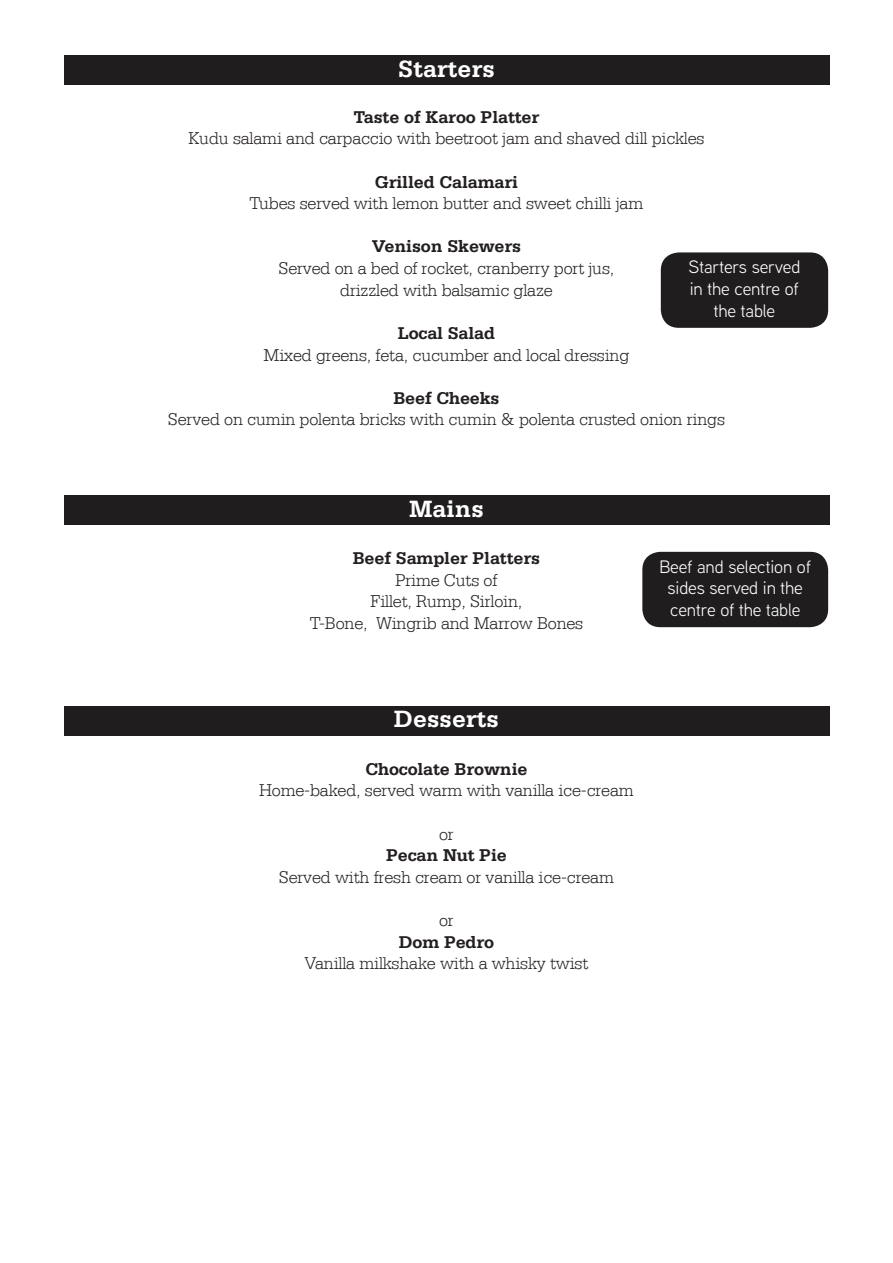
<style>
.page{position:relative;width:893px;height:1263px;background:#fff}
.page>*{position:absolute;margin:0;border:0;box-sizing:border-box;transform-origin:0 0}
.t1{font:700 24.9px "Serifa Std";color:#fff}
.t2{font:300 18px "Serifa Std";letter-spacing:-.01em;color:#231f20}
.t3{font:700 18px "Serifa Std";letter-spacing:-.01em;color:#231f20}
.t4{font:18px/21.6px "Aaux Next";letter-spacing:-.01em;color:#fff;text-align:center}
</style>
<div class="page">
<div style="left:64px;top:55px;width:765px;height:30px;background:#201d1e"></div>
<div style="left:64px;top:495px;width:765px;height:30px;background:#201d1e"></div>
<div style="left:64px;top:706px;width:765px;height:30px;background:#201d1e"></div>
<div style="left:661px;top:252px;width:167px;height:76px;background:#201d1e;border-radius:18px"></div>
<div style="left:642px;top:552px;width:186px;height:75px;background:#201d1e;border-radius:18px"></div>
<p class="t1" style="left:398px;top:54px;width:98px">Starters</p>
<p class="t3" style="left:353px;top:106px;width:187px">Taste of Karoo Platter</p>
<p class="t2" style="left:188px;top:129px;width:518px">Kudu salami and carpaccio with beetroot jam and shaved dill pickles</p>
<p class="t3" style="left:375px;top:171px;width:145px">Grilled Calamari</p>
<p class="t2" style="left:250px;top:193px;width:395px">Tubes served with lemon butter and sweet chilli jam</p>
<p class="t3" style="left:372px;top:236px;width:151px">Venison Skewers</p>
<p class="t2" style="left:278px;top:258px;width:337px">Served on a bed of rocket, cranberry port jus,</p>
<p class="t2" style="left:340px;top:280px;width:214px">drizzled with balsamic glaze</p>
<p class="t3" style="left:398px;top:322px;width:99px">Local Salad</p>
<p class="t2" style="left:264px;top:345px;width:367px">Mixed greens, feta, cucumber and local dressing</p>
<p class="t3" style="left:393px;top:387px;width:108px">Beef Cheeks</p>
<p class="t2" style="left:168px;top:409px;width:558px">Served on cumin polenta bricks with cumin &amp; polenta crusted onion rings</p>
<p class="t4" style="left:688px;top:256px;width:114px">Starters served</p>
<p class="t4" style="left:690px;top:277px;width:111px">in the centre of</p>
<p class="t4" style="left:714px;top:299px;width:63px">the table</p>
<p class="t1" style="left:409px;top:494px;width:76px">Mains</p>
<p class="t3" style="left:353px;top:548px;width:189px">Beef Sampler Platters</p>
<p class="t2" style="left:396px;top:570px;width:103px">Prime Cuts of</p>
<p class="t2" style="left:371px;top:591px;width:153px">Fillet, Rump, Sirloin,</p>
<p class="t2" style="left:310px;top:613px;width:275px">T-Bone, Wingrib and Marrow Bones</p>
<p class="t4" style="left:659px;top:555px;width:153px">Beef and selection of sides served in the centre of the table</p>
<p class="t1" style="left:394px;top:705px;width:107px">Desserts</p>
<p class="t3" style="left:365px;top:758px;width:164px">Chocolate Brownie</p>
<p class="t2" style="left:259px;top:780px;width:376px">Home-baked, served warm with vanilla ice-cream</p>
<p class="t2" style="left:439px;top:824px;width:16px">or</p>
<p class="t3" style="left:386px;top:845px;width:122px">Pecan Nut Pie</p>
<p class="t2" style="left:279px;top:867px;width:337px">Served with fresh cream or vanilla ice-cream</p>
<p class="t2" style="left:439px;top:910px;width:16px">or</p>
<p class="t3" style="left:399px;top:931px;width:97px">Dom Pedro</p>
<p class="t2" style="left:305px;top:953px;width:285px">Vanilla milkshake with a whisky twist</p>
</div>
